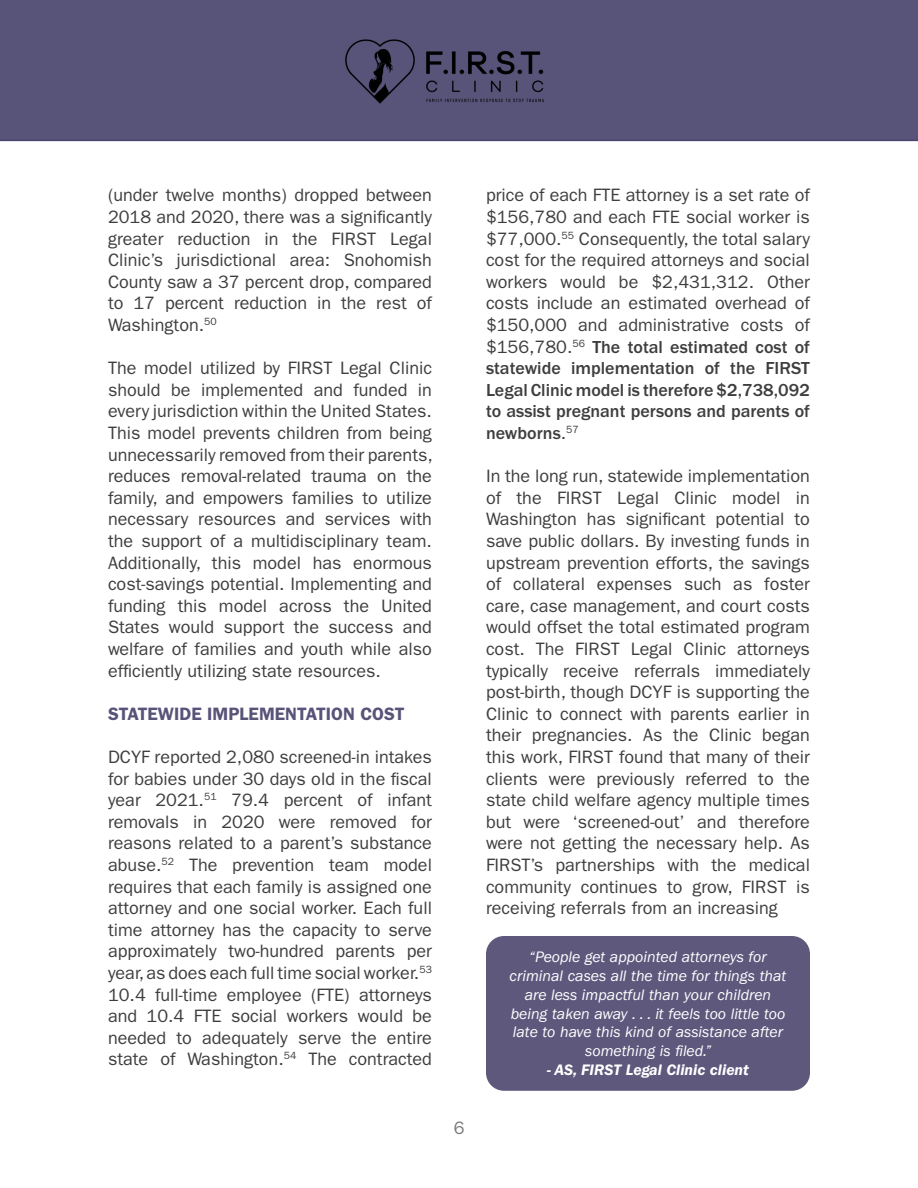
<style>
.page{position:relative;width:918px;height:1188px;background:#fff}
.page>*{position:absolute;margin:0;border:0;box-sizing:border-box;transform-origin:0 0}
.t1{font:18px/21.6px "ITC Franklin Gothic Std";color:#3e3e3f;text-align:justify}
.t2{font:600 18px "ITC Franklin Gothic Std";color:#585379}
.t3{font:italic 15.75px/18.9px "ITC Franklin Gothic Std";color:#fff;text-align:center}
.t4{font:italic 600 15.75px "ITC Franklin Gothic Std";color:#fff}
.s1{font-weight:500}
</style>
<div class="page">
<div style="left:0;top:0;width:918px;height:140px;background:#585379"></div>
<img style="left:345px;top:39px;width:199px;height:65px">
<hr style="left:0;top:140px;width:918px;height:1px;background:#4c466f">
<div style="left:486px;top:936px;width:324px;height:155px;background:#5e587d;border-radius:18px"></div>
<p class="t1" style="left:108px;top:185px;width:326px">(under twelve months) dropped between 2018 and 2020, there was a significantly greater reduction in the FIRST Legal Clinic’s jurisdictional area: Snohomish County saw a 37 percent drop, compared to 17 percent reduction in the rest of Washington.<sup>50</sup></p>
<p class="t1" style="left:108px;top:357px;width:326px">The model utilized by FIRST Legal Clinic should be implemented and funded in every jurisdiction within the United States.<br>This model prevents children from being unnecessarily removed from their parents, reduces removal-related trauma on the family, and empowers families to utilize necessary resources and services with the support of a multidisciplinary team.<br>Additionally, this model has enormous cost-savings potential. Implementing and funding this model across the United States would support the success and welfare of families and youth while also efficiently utilizing state resources.</p>
<p class="t2" style="left:108px;top:703px;width:298px">STATEWIDE IMPLEMENTATION COST</p>
<p class="t1" style="left:108px;top:746px;width:326px">DCYF reported 2,080 screened-in intakes for babies under 30 days old in the fiscal year 2021.<sup>51</sup> 79.4 percent of infant removals in 2020 were removed for reasons related to a parent’s substance abuse.<sup>52</sup> The prevention team model requires that each family is assigned one attorney and one social worker. Each full time attorney has the capacity to serve approximately two-hundred parents per year, as does each full time social worker.<sup>53<br></sup>10.4 full-time employee (FTE) attorneys and 10.4 FTE social workers would be needed to adequately serve the entire state of Washington.<sup>54</sup> The contracted</p>
<p class="t1" style="left:454px;top:1117px;width:12px">6</p>
<p class="t1" style="left:486px;top:185px;width:326px">price of each FTE attorney is a set rate of $156,780 and each FTE social worker is $77,000.<sup>55</sup> Consequently, the total salary cost for the required attorneys and social workers would be $2,431,312. Other costs include an estimated overhead of $150,000 and administrative costs of $156,780.<sup>56</sup> <span class="s1">The total estimated cost of statewide implementation of the FIRST Legal Clinic model is therefore $2,738,092 to assist pregnant persons and parents of newborns</span>.<sup>57</sup></p>
<p class="t1" style="left:486px;top:465px;width:326px">In the long run, statewide implementation of the FIRST Legal Clinic model in Washington has significant potential to save public dollars. By investing funds in upstream prevention efforts, the savings of collateral expenses such as foster care, case management, and court costs would offset the total estimated program cost. The FIRST Legal Clinic attorneys typically receive referrals immediately post-birth, though DCYF is supporting the Clinic to connect with parents earlier in their pregnancies. As the Clinic began this work, FIRST found that many of their clients were previously referred to the state child welfare agency multiple times but were ‘screened-out’ and therefore were not getting the necessary help. As FIRST’s partnerships with the medical community continues to grow, FIRST is receiving referrals from an increasing</p>
<p class="t3" style="left:510px;top:947px;width:278px">“People get appointed attorneys for criminal cases all the time for things that are less impactful than your children being taken away . . . it feels too little too late to have this kind of assistance after something is filed.”</p>
<p class="t4" style="left:547px;top:1061px;width:203px">- AS, FIRST Legal Clinic client</p>
</div>
